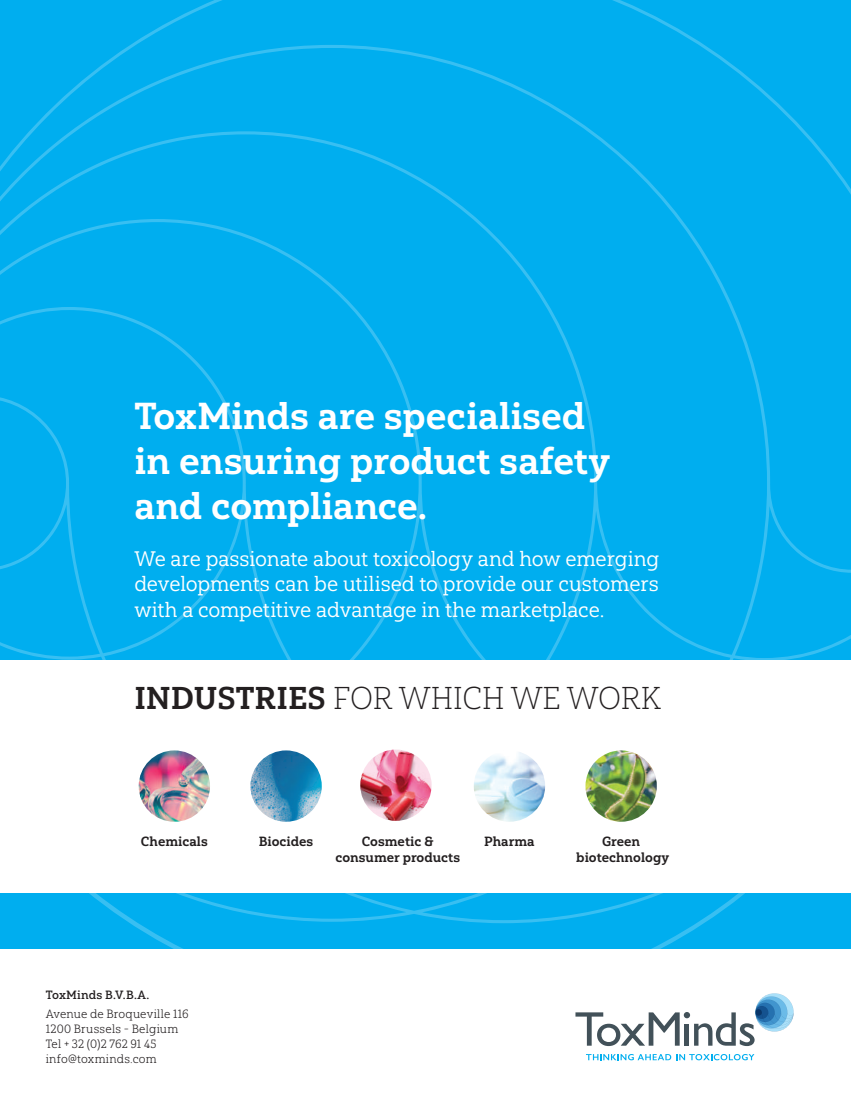
<style>
.page{position:relative;width:851px;height:1106px;background:#fff}
.page>*{position:absolute;margin:0;border:0;box-sizing:border-box;transform-origin:0 0}
.t1{font:37.5px/45px "Yorkten Slab Nor Bol";letter-spacing:-.005em;color:#fff}
.t2{font:31.5px "Yorkten Slab Nor Thi";letter-spacing:-.005em;color:#231f20}
.t3{font:21px/25.5px "Yorkten Slab Nor Reg";letter-spacing:-.01em;color:#fff;text-align:justify}
.t4{font:13.35px/16px "Yorkten Slab Nor Bol";color:#231f20;text-align:center}
.t5{font:12px/15px "Yorkten Slab Nor Lig";letter-spacing:.015em;color:#231f20}
.t6{font:12px "Yorkten Slab Nor Med";letter-spacing:.015em;color:#231f20}
.s1{font-family:"Yorkten Slab Nor Bol"}
</style>
<div class="page">
<svg style="left:575px;top:1012px;width:104px;height:34px"></svg>
<div style="left:684px;top:1023px;width:5px;height:22px;background:#425159"></div>
<svg style="left:586px;top:1054px;width:168px;height:6px"></svg>
<div style="left:683px;top:1012px;width:7px;height:6px;background:#425159;border-radius:50%"></div>
<svg style="left:694px;top:993px;width:99px;height:53px"></svg>
<div style="left:0;top:0;width:850px;height:948px;background:#00aeef"></div>
<div style="left:0;top:660px;width:850px;height:232px;background:#fff"></div>
<img style="left:139px;top:750px;width:71px;height:71px;border-radius:36px">
<img style="left:250px;top:750px;width:72px;height:71px;border-radius:36px">
<img style="left:360px;top:749px;width:71px;height:72px">
<img style="left:473px;top:750px;width:72px;height:71px;border-radius:36px">
<img style="left:585px;top:750px;width:71px;height:71px;border-radius:36px">
<h1 class="t1" style="left:134px;top:393px;width:477px">ToxMinds are specialised in ensuring product safety and compliance.</h1>
<p class="t3" style="left:134px;top:546px;width:526px">We are passionate about toxicology and how emerging developments can be utilised to provide our customers with a competitive advantage in the marketplace.</p>
<h2 class="t2" style="left:134px;top:679px;width:528px"><span class="s1">INDUSTRIES</span> FOR WHICH WE WORK</h2>
<p class="t4" style="left:141px;top:833px;width:68px">Chemicals</p>
<p class="t4" style="left:259px;top:833px;width:56px">Biocides</p>
<p class="t4" style="left:335px;top:833px;width:126px">Cosmetic &amp; consumer products</p>
<p class="t4" style="left:484px;top:833px;width:52px">Pharma</p>
<p class="t4" style="left:576px;top:833px;width:94px">Green biotechnology</p>
<p class="t6" style="left:46px;top:987px;width:105px">ToxMinds B.V.B.A.</p>
<p class="t5" style="left:46px;top:1006px;width:144px">Avenue de Broqueville 116<br>1200 Brussels - Belgium<br>Tel + 32 (0)2 762 91 45 info@toxminds.com</p>
</div>
